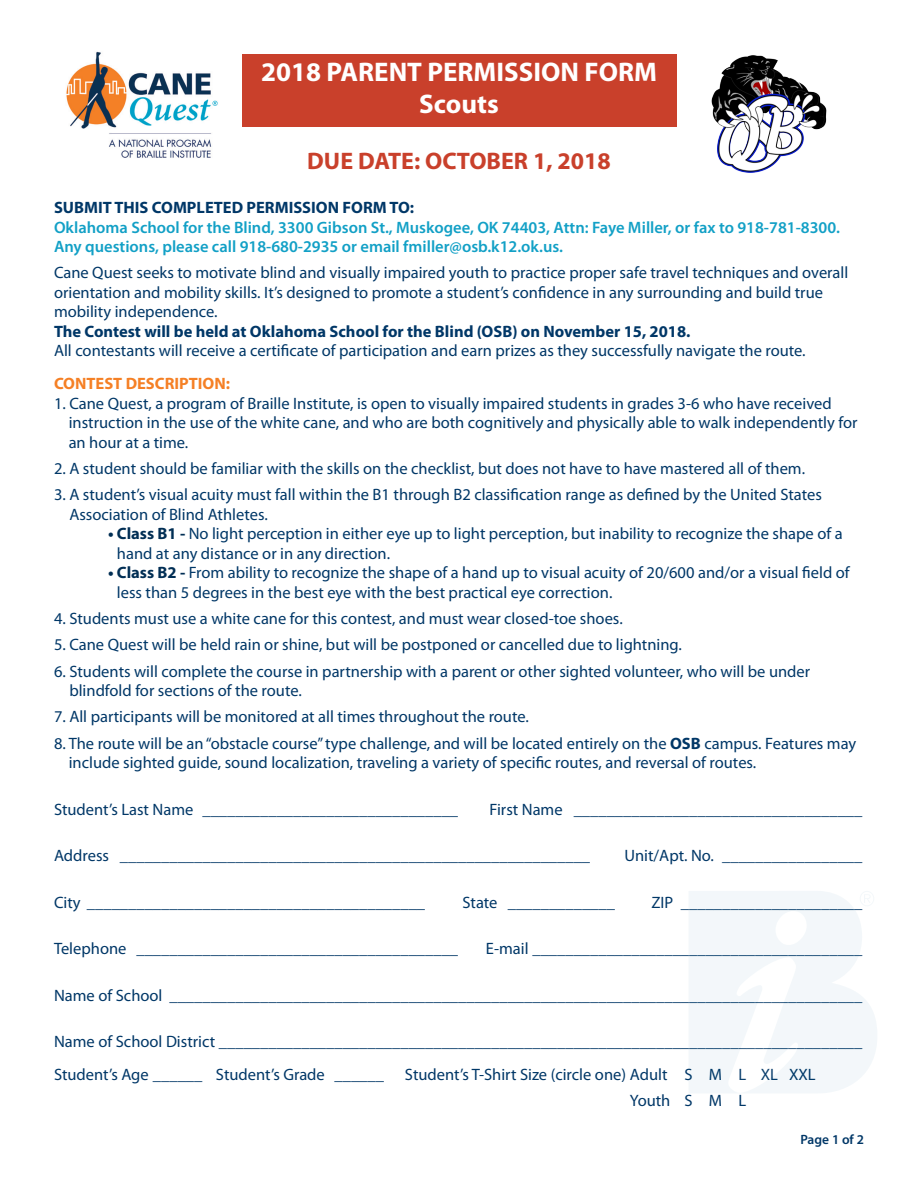
<style>
.page{position:relative;width:918px;height:1188px;background:#fff}
.page>*{position:absolute;margin:0;border:0;box-sizing:border-box;transform-origin:0 0}
.t1{font:700 27px/32.4px "Myriad Pro";color:#fff;text-align:center}
.t2{font:700 24px "Myriad Pro";color:#c9402b}
.t3{font:16.5px/19.5px "Myriad Pro";color:#003767}
.t4{font:600 16.5px/19.5px "Myriad Pro";color:#12a0c6}
.t5{font:700 16.5px "Myriad Pro";color:#003767}
.t6{font:700 16.5px "Myriad Pro";color:#f58025}
.t7{font:600 13.5px "Myriad Pro";color:#003767}
.s1{font-weight:700;color:#003767}
.s2{font-weight:700;color:#002e54}
.s3{font-weight:700}
</style>
<div class="page">
<div style="left:242px;top:54px;width:434px;height:73px;background:#c9402b"></div>
<svg style="left:689px;top:891px;width:188px;height:202px"></svg>
<img style="left:711px;top:55px;width:116px;height:118px">
<img style="left:66px;top:51px;width:152px;height:107px">
<p class="t1" style="left:261px;top:54px;width:397px">2018 PARENT PERMISSION FORM<br>Scouts</p>
<p class="t2" style="left:307px;top:145px;width:305px">DUE DATE: OCTOBER 1, 2018</p>
<p class="t4" style="left:54px;top:197px;width:788px"><span class="s1">SUBMIT THIS COMPLETED PERMISSION FORM TO:<br></span>Oklahoma School for the Blind, 3300 Gibson St., Muskogee, OK 74403, Attn: Faye Miller, or fax to 918-781-8300.<br>Any questions, please call 918-680-2935 or email fmiller@osb.k12.ok.us.</p>
<p class="t3" style="left:54px;top:263px;width:796px">Cane Quest seeks to motivate blind and visually impaired youth to practice proper safe travel techniques and overall orientation and mobility skills. It’s designed to promote a student’s confidence in any surrounding and build true mobility independence.</p>
<p class="t5" style="left:54px;top:320px;width:638px">The Contest will be held at Oklahoma School for the Blind (OSB) on November 15, 2018.</p>
<p class="t3" style="left:54px;top:341px;width:753px">All contestants will receive a certificate of participation and earn prizes as they successfully navigate the route.</p>
<p class="t6" style="left:54px;top:373px;width:178px">CONTEST DESCRIPTION:</p>
<p class="t3" style="left:69px;top:393px;width:790px;text-indent:-15px">1. Cane Quest, a program of Braille Institute, is open to visually impaired students in grades 3-6 who have received instruction in the use of the white cane, and who are both cognitively and physically able to walk independently for an hour at a time.</p>
<p class="t3" style="left:54px;top:458px;width:753px">2. A student should be familiar with the skills on the checklist, but does not have to have mastered all of them.</p>
<p class="t3" style="left:69px;top:485px;width:754px;text-indent:-15px">3. A student’s visual acuity must fall within the B1 through B2 classification range as defined by the United States<br>Association of Blind Athletes.</p>
<p class="t3" style="left:117px;top:524px;width:727px;text-indent:-9px"><span class="s2">• Class B1 -</span> No light perception in either eye up to light perception, but inability to recognize the shape of a hand at any distance or in any direction.</p>
<p class="t3" style="left:117px;top:563px;width:734px;text-indent:-9px"><span class="s2">• Class B2 -</span> From ability to recognize the shape of a hand up to visual acuity of 20/600 and/or a visual field of less than 5 degrees in the best eye with the best practical eye correction.</p>
<p class="t3" style="left:54px;top:608px;width:570px">4. Students must use a white cane for this contest, and must wear closed-toe shoes.</p>
<p class="t3" style="left:54px;top:635px;width:630px">5. Cane Quest will be held rain or shine, but will be postponed or cancelled due to lightning.</p>
<p class="t3" style="left:69px;top:661px;width:742px;text-indent:-15px">6. Students will complete the course in partnership with a parent or other sighted volunteer, who will be under blindfold for sections of the route.</p>
<p class="t3" style="left:54px;top:707px;width:476px">7. All participants will be monitored at all times throughout the route.</p>
<p class="t3" style="left:69px;top:733px;width:789px;text-indent:-15px">8. The route will be an “obstacle course” type challenge, and will be located entirely on the <span class="s3">OSB</span> campus. Features may include sighted guide, sound localization, traveling a variety of specific routes, and reversal of routes.</p>
<p class="t3" style="left:54px;top:799px;width:406px">Student’s Last Name _______________________________</p>
<p class="t3" style="left:489px;top:799px;width:375px">First Name ___________________________________</p>
<p class="t3" style="left:54px;top:845px;width:538px">Address _________________________________________________________</p>
<p class="t3" style="left:624px;top:845px;width:240px">Unit/Apt. No. _________________</p>
<p class="t3" style="left:54px;top:892px;width:373px">City _________________________________________</p>
<p class="t3" style="left:462px;top:892px;width:154px">State _____________</p>
<p class="t3" style="left:651px;top:892px;width:213px">ZIP ______________________</p>
<p class="t3" style="left:54px;top:938px;width:406px">Telephone _______________________________________</p>
<p class="t3" style="left:486px;top:938px;width:378px">E-mail ________________________________________</p>
<p class="t3" style="left:54px;top:985px;width:810px">Name of School ____________________________________________________________________________________</p>
<p class="t3" style="left:54px;top:1031px;width:810px">Name of School District ______________________________________________________________________________</p>
<p class="t3" style="left:54px;top:1064px;width:332px">Student’s Age ______ Student’s Grade ______</p>
<p class="t3" style="left:405px;top:1064px;width:412px">Student’s T-Shirt Size (circle one) Adult S M L XL XXL</p>
<p class="t3" style="left:630px;top:1091px;width:118px">Youth S M L</p>
<p class="t7" style="left:800px;top:1131px;width:65px">Page 1 of 2</p>
</div>
